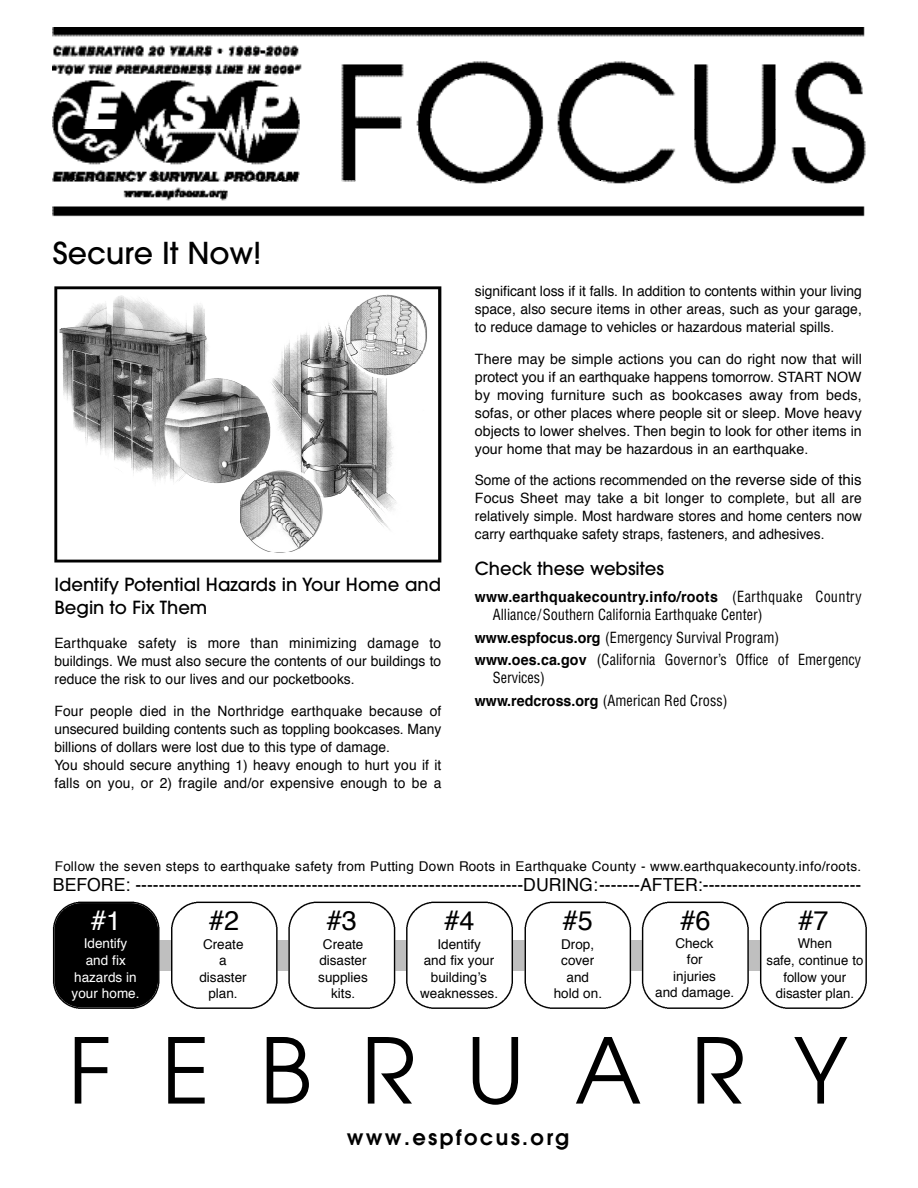
<style>
.page{position:relative;width:918px;height:1188px;background:#fff}
.page>*{position:absolute;margin:0;border:0;box-sizing:border-box;transform-origin:0 0}
.t1{font:90px "Avant Garde";color:#000}
.t2{font:500 30px "Avant Garde";color:#000}
.t3{font:27px "Helvetica";color:#000}
.t4{font:27px "Helvetica";color:#fff}
.t5{font:600 21px "Avant Garde";color:#000}
.t6{font:18px "Helvetica";color:#000}
.t7{font:500 18px/22.6px "Avant Garde";color:#000}
.t8{font:condensed 15px/18px "Helvetica";color:#000;scale:.95 1}
.t9{font:14.25px/18px "Helvetica";color:#000;text-align:justify}
.t10{font:14.25px/18px "Helvetica";color:#000;text-align:justify;scale:.96 1}
.t11{font:13.5px/16.5px "Helvetica";color:#000;text-align:center}
.t12{font:13.5px "Helvetica";letter-spacing:.025em;color:#000}
.t13{font:13.5px/16.5px "Helvetica";color:#fff;text-align:center}
.s1{font-size:15px}
.s2{font-weight:700;font-stretch:normal}
</style>
<div class="page">
<img style="left:53px;top:28px;width:812px;height:51px">
<img style="left:53px;top:79px;width:813px;height:138px">
<svg style="left:54px;top:286px;width:387px;height:276px"></svg>
<img style="left:241px;top:292px;width:188px;height:263px">
<svg style="left:59px;top:294px;width:217px;height:195px"></svg>
<img style="left:121px;top:295px;width:62px;height:30px">
<div style="left:60px;top:940px;width:801px;height:31px;background:#bfbfbf"></div>
<svg style="left:53px;top:902px;width:106px;height:107px;background:#0f0f0f"></svg>
<svg style="left:406px;top:902px;width:107px;height:107px"></svg>
<svg style="left:525px;top:902px;width:106px;height:107px"></svg>
<svg style="left:642px;top:902px;width:107px;height:107px"></svg>
<svg style="left:760px;top:902px;width:107px;height:107px"></svg>
<svg style="left:171px;top:902px;width:107px;height:107px"></svg>
<svg style="left:288px;top:902px;width:107px;height:107px"></svg>
<h2 class="t2" style="left:53px;top:242px;width:210px">Secure It Now!</h2>
<p class="t7" style="left:54px;top:575px;width:388px">Identify Potential Hazards in Your Home and<br>Begin to Fix Them</p>
<p class="t9" style="left:54px;top:635px;width:388px">Earthquake safety is more than minimizing damage to buildings. We must also secure the contents of our buildings to reduce the risk to our lives and our pocketbooks.</p>
<p class="t9" style="left:54px;top:703px;width:389px;text-align:left">Four people died in the Northridge earthquake because of unsecured building contents such as toppling bookcases. Many billions of dollars were lost due to this type of damage.<br>You should secure anything 1) heavy enough to hurt you if it falls on you, or 2) fragile and/or expensive enough to be a</p>
<p class="t9" style="left:475px;top:284px;width:389px">significant loss if it falls. In addition to contents within your living space, also secure items in other areas, such as your garage, to reduce damage to vehicles or hazardous material spills.</p>
<p class="t9" style="left:475px;top:351px;width:389px">There may be simple actions you can do right now that will protect you if an earthquake happens tomorrow. START NOW by moving furniture such as bookcases away from beds, sofas, or other places where people sit or sleep. Move heavy objects to lower shelves. Then begin to look for other items in your home that may be hazardous in an earthquake.</p>
<p class="t10" style="left:475px;top:473px;width:405px">Some of the actions recommended on <span class="s1">the reverse side of this </span>Focus Sheet may take a bit longer to complete, but all are relatively simple. Most hardware stores and home centers now carry earthquake safety straps, fasteners, and adhesives.</p>
<p class="t7" style="left:475px;top:559px;width:191px">Check these websites</p>
<p class="t8" style="left:493px;top:589px;width:390px;text-indent:-18px"><span class="s2">w w w.e a r th q u a k e c o u n tr y.in fo /r o o ts</span> (Earthquake Country<br>Alliance/Southern California Earthquake Center)</p>
<p class="t8" style="left:475px;top:628px;width:408px;line-height:22.4px"><span class="s2">www.espfocus.org</span> (Emergency Survival Program)<br><span class="s2">w w w.oes.ca.gov</span> (California Governor’s Office of Emergency</p>
<p class="t8" style="left:475px;top:668px;width:267px;line-height:22.6px;text-indent:18px">Services)<br><span class="s2">www.redcross.org</span> (American Red Cross)</p>
<p class="t12" style="left:55px;top:861px;width:808px">Follow the seven steps to earthquake safety from Putting Down Roots in Earthquake County - www.e a rth q u a k e c o u n ty.in fo /ro o ts .</p>
<p class="t6" style="left:53px;top:877px;width:810px">BEFORE: ------------------------------------------------------------------DURING:-------AFTER:---------------------------</p>
<h3 class="t4" style="left:91px;top:910px;width:32px">#1</h3>
<h3 class="t3" style="left:445px;top:910px;width:32px">#4</h3>
<h3 class="t3" style="left:563px;top:910px;width:32px">#5</h3>
<h3 class="t3" style="left:680px;top:910px;width:32px">#6</h3>
<h3 class="t3" style="left:798px;top:910px;width:32px">#7</h3>
<p class="t13" style="left:72px;top:937px;width:69px">Identify and fix hazards in your home.</p>
<p class="t11" style="left:655px;top:936px;width:81px">Check<br>for<br>injuries<br>and damage.</p>
<p class="t11" style="left:766px;top:937px;width:98px">When<br>safe, continue to follow your disaster plan.</p>
<h3 class="t3" style="left:209px;top:910px;width:32px">#2</h3>
<h3 class="t3" style="left:327px;top:910px;width:32px">#3</h3>
<p class="t11" style="left:199px;top:937px;width:49px">Create a disaster plan.</p>
<p class="t11" style="left:318px;top:937px;width:51px">Create disaster supplies kits.</p>
<p class="t11" style="left:420px;top:937px;width:80px">Identify<br>and fix your building’s weaknesses.</p>
<p class="t11" style="left:554px;top:937px;width:50px">Drop, cover and hold on.</p>
<h1 class="t1" style="left:68px;top:1037px;width:781px">F E B R U A R Y</h1>
<h3 class="t5" style="left:347px;top:1130px;width:224px">w w w . e s p f o c u s . o rg</h3>
</div>
